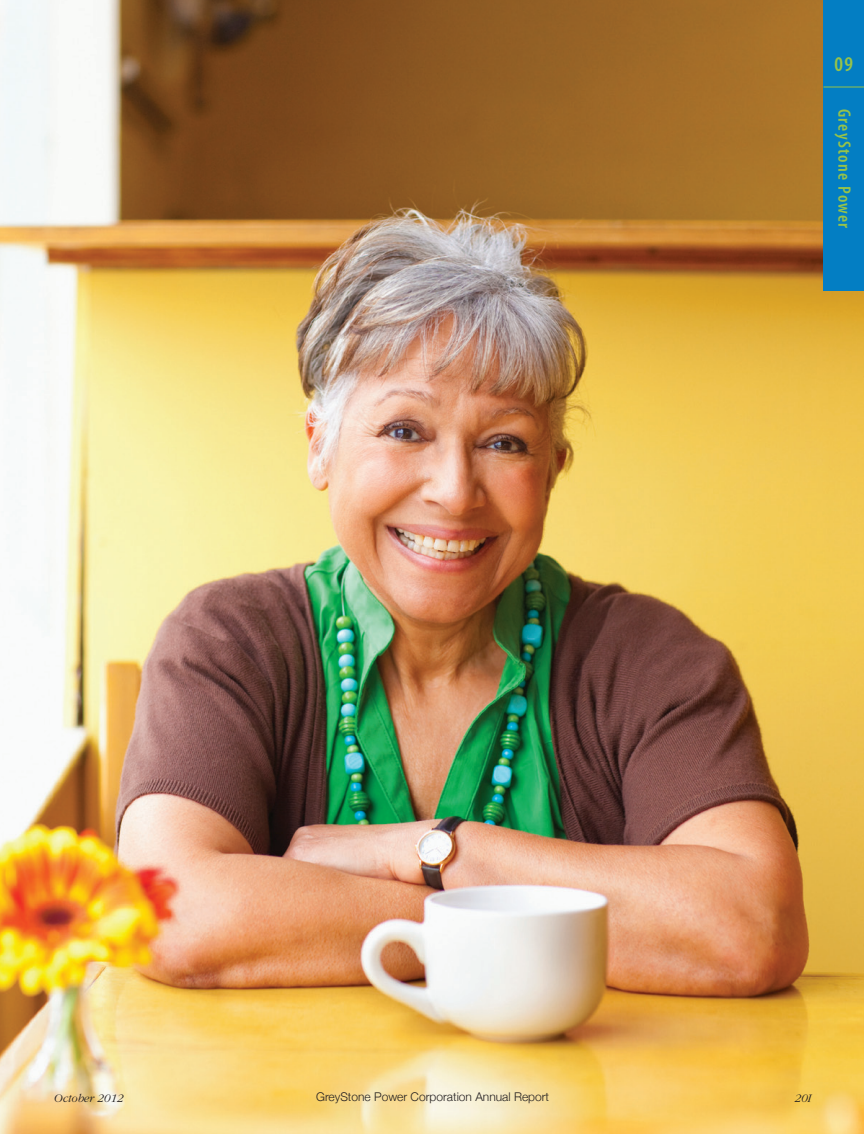
<style>
.page{position:relative;width:864px;height:1134px;background:#fff}
.page>*{position:absolute;margin:0;border:0;box-sizing:border-box;transform-origin:0 0}
.t1{font:600 condensed 21px "Myriad Pro";color:#97c349}
.t2{font:600 condensed 18px "Myriad Pro";letter-spacing:.07em;color:#97c349}
.t3{font:300 12px "Helvetica Neue";color:#231f20}
.t4{font:italic 300 12px "Garamond";color:#231f20}
</style>
<div class="page">
<img style="left:0;top:0;width:864px;height:1134px">
<div style="left:824px;top:0;width:40px;height:291px;background:#037ec3"></div>
<hr style="left:824px;top:87px;width:40px;height:1px;background:#97c349">
<p class="t1" style="left:834px;top:52px;width:20px">09</p>
<p class="t2" style="left:854px;top:109px;width:121px;rotate:90deg">GreyStone Power</p>
<p class="t4" style="left:54px;top:1092px;width:71px">October 2012</p>
<p class="t3" style="left:316px;top:1089px;width:234px">GreyStone Power Corporation Annual Report</p>
<p class="t4" style="left:794px;top:1092px;width:18px">20I</p>
</div>
